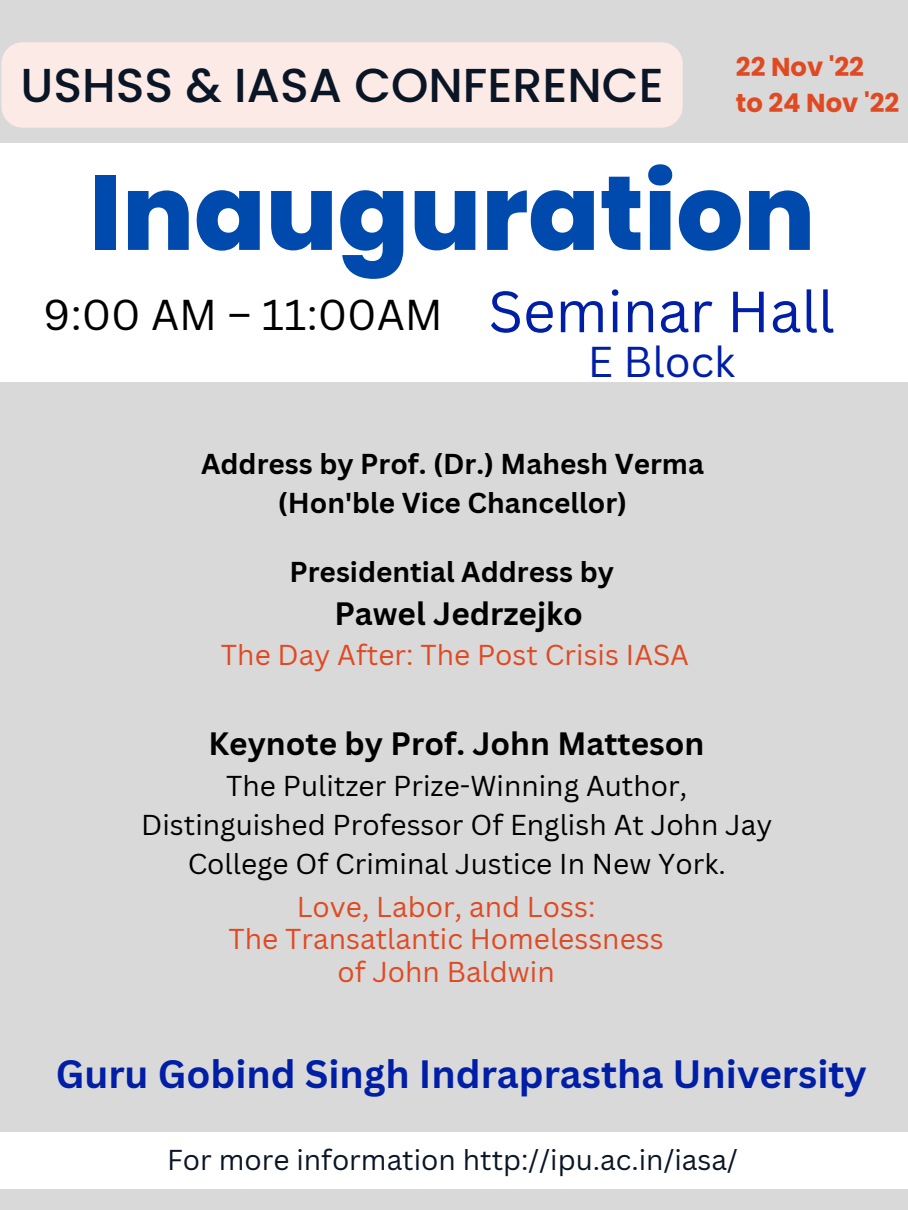
<style>
.page{position:relative;width:908px;height:1210px;background:#fff}
.page>*{position:absolute;margin:0;border:0;box-sizing:border-box;transform-origin:0 0}
.t1{font:800 105px "Poppins";color:#004aad}
.t2{font:56.7px "Canva Sans";color:#001ea6}
.t3{font:500 47.6px "Poppins";color:#0a1625}
.t4{font:42px "Canva Sans";color:#000}
.t5{font:42px "Canva Sans";color:#001ea6}
.t6{font:700 38.5px "Canva Sans";color:#001ea6}
.t7{font:700 31.5px "Canva Sans";color:#000}
.t8{font:28px/39.1px "Canva Sans";color:#000;text-align:center}
.t9{font:28px/32.8px "Canva Sans";color:#e04a23;text-align:center}
.t10{font:700 28px/39.1px "Canva Sans";color:#000;text-align:center}
.t11{font:28px "Canva Sans";color:#0a1625}
.t12{font:700 25.9px/36.2px "Poppins";color:#e04a23}
</style>
<div class="page">
<div style="left:0;top:0;width:907px;height:1210px;background:#d9d9d9"></div>
<div style="left:0;top:144px;width:907px;height:238px;background:#fff"></div>
<div style="left:0;top:1132px;width:907px;height:56px;background:#fff"></div>
<div style="left:1px;top:42px;width:681px;height:86px;background:#fbeae6;border-radius:21px"></div>
<h3 class="t3" style="left:20px;top:52px;width:644px">USHSS &amp; IASA CONFERENCE</h3>
<p class="t12" style="left:735px;top:49px;width:165px">22 Nov '22<br>to 24 Nov '22</p>
<h1 class="t1" style="left:90px;top:140px;width:726px">Inauguration</h1>
<h3 class="t4" style="left:44px;top:286px;width:400px">9:00 AM – 11:00AM</h3>
<h2 class="t2" style="left:488px;top:272px;width:347px">Seminar Hall</h2>
<h3 class="t5" style="left:587px;top:332px;width:148px">E Block</h3>
<p class="t10" style="left:201px;top:443px;width:504px">Address by Prof. (Dr.) Mahesh Verma (Hon'ble Vice Chancellor)</p>
<p class="t10" style="left:289px;top:551px;width:326px">Presidential Address by</p>
<p class="t7" style="left:334px;top:591px;width:250px">Pawel Jedrzejko</p>
<p class="t9" style="left:221px;top:638px;width:469px">The Day After: The Post Crisis IASA</p>
<p class="t7" style="left:208px;top:722px;width:497px">Keynote by Prof. John Matteson</p>
<p class="t8" style="left:141px;top:765px;width:632px">The Pulitzer Prize-Winning Author,<br>Distinguished Professor Of English At John Jay<br>College Of Criminal Justice In New York.</p>
<p class="t9" style="left:228px;top:889px;width:436px">Love, Labor, and Loss:<br>The Transatlantic Homelessness of John Baldwin</p>
<h3 class="t6" style="left:56px;top:1046px;width:812px">Guru Gobind Singh Indraprastha University</h3>
<p class="t11" style="left:167px;top:1140px;width:572px">For more information http://ipu.ac.in/iasa/</p>
</div>
